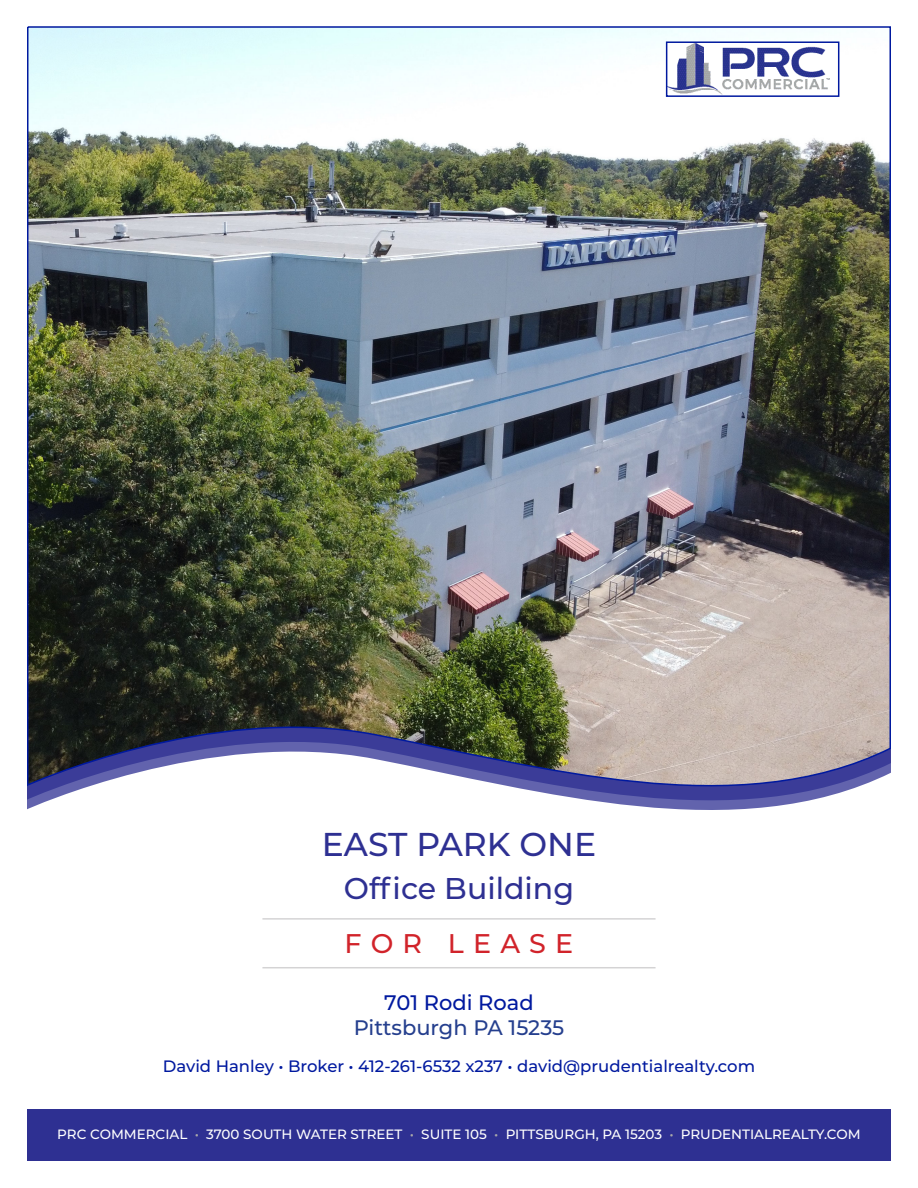
<style>
.page{position:relative;width:918px;height:1188px;background:#fff}
.page>*{position:absolute;margin:0;border:0;box-sizing:border-box;transform-origin:0 0}
.t1{font:500 33px "Montserrat";color:#2e3092}
.t2{font:500 30px "Montserrat";color:#2e3092}
.t3{font:500 27px "Montserrat";letter-spacing:.34em;color:#d1232a}
.t4{font:500 21px "Montserrat";color:#253f8e}
.t5{font:500 21px "Montserrat";color:#00199f}
.t6{font:500 16.5px "Montserrat";color:#00199f}
.t7{font:500 13.5px "Montserrat";color:#fff}
.s1{color:#a9a8aa}
</style>
<div class="page">
<div style="left:27px;top:1110px;width:864px;height:51px;background:#2e3092"></div>
<img style="left:27px;top:26px;width:864px;height:784px">
<hr style="left:262px;top:918px;width:394px;height:2px;background:#a9a8aa">
<hr style="left:262px;top:967px;width:394px;height:1px;background:#a9a8aa">
<div style="left:667px;top:42px;width:172px;height:54px;background:#fff"></div>
<img style="left:669px;top:44px;width:161px;height:50px">
<div style="left:666px;top:41px;width:173px;height:56px;border:2px solid #00199f"></div>
<p class="t1" style="left:322px;top:821px;width:276px">EAST PARK ONE</p>
<p class="t2" style="left:344px;top:867px;width:232px">Office Building</p>
<p class="t3" style="left:345px;top:924px;width:230px">FOR LEASE</p>
<p class="t5" style="left:384px;top:987px;width:151px">701 Rodi Road</p>
<p class="t4" style="left:354px;top:1013px;width:212px">Pittsburgh PA 15235</p>
<p class="t6" style="left:163px;top:1055px;width:594px">David Hanley • Broker • 412-261-6532 x237 • david@prudentialrealty.com</p>
<p class="t7" style="left:57px;top:1125px;width:805px">PRC COMMERCIAL <span class="s1">•</span> 3700 SOUTH WATER STREET <span class="s1">•</span> SUITE 105 <span class="s1">•</span> PITTSBURGH, PA 15203 <span class="s1">•</span> PRUDENTIALREALTY.COM</p>
</div>
